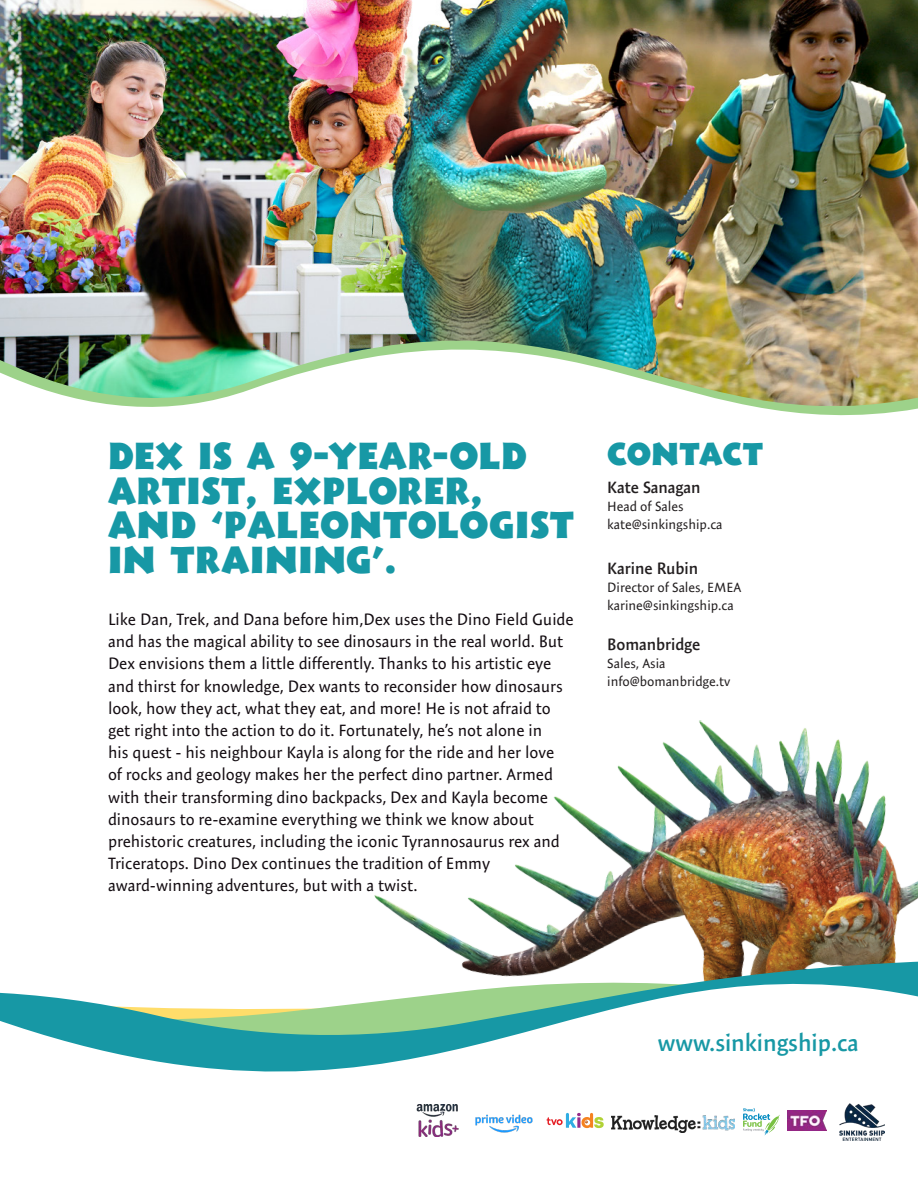
<style>
.page{position:relative;width:918px;height:1188px;background:#fff}
.page>*{position:absolute;margin:0;border:0;box-sizing:border-box;transform-origin:0 0}
.t1{font:900 37.5px/34.5px "Tambor";letter-spacing:.015em;color:#1798a5}
.t2{font:900 31.5px "Tambor";letter-spacing:-.005em;color:#1798a5}
.t3{font:600 24px "Expo Sans Pro";letter-spacing:-.005em;color:#1798a5}
.t4{font:16.5px/22.2px "Expo Sans Pro";letter-spacing:-.005em;color:#130c11}
.t5{font:600 16.5px "Expo Sans Pro";letter-spacing:-.005em;color:#231f20}
.t6{font:13.5px "Expo Sans Pro";letter-spacing:-.005em;color:#231f20}
</style>
<div class="page">
<img style="left:0;top:0;width:918px;height:406px">
<img style="left:374px;top:720px;width:544px;height:201px">
<svg style="left:0;top:921px;width:918px;height:216px"></svg>
<svg style="left:743px;top:1108px;width:37px;height:28px"></svg>
<img style="left:839px;top:1103px;width:46px;height:38px">
<img style="left:414px;top:1105px;width:48px;height:31px">
<img style="left:612px;top:1116px;width:123px;height:17px">
<img style="left:471px;top:1109px;width:67px;height:28px">
<img style="left:788px;top:1110px;width:38px;height:21px">
<svg style="left:547px;top:1113px;width:57px;height:15px"></svg>
<p class="t1" style="left:108px;top:439px;width:468px">DEX IS A 9-YEAR-OLD<br>ARTIST, EXPLORER,<br>AND ‘PALEONTOLOGIST<br>IN TRAINING’.</p>
<p class="t4" style="left:108px;top:608px;width:467px">Like Dan, Trek, and Dana before him,Dex uses the Dino Field Guide and has the magical ability to see dinosaurs in the real world. But Dex envisions them a little differently. Thanks to his artistic eye and thirst for knowledge, Dex wants to reconsider how dinosaurs look, how they act, what they eat, and more! He is not afraid to get right into the action to do it. Fortunately, he’s not alone in<br>his quest - his neighbour Kayla is along for the ride and her love<br>of rocks and geology makes her the perfect dino partner. Armed with their transforming dino backpacks, Dex and Kayla become dinosaurs to re-examine everything we think we know about prehistoric creatures, including the iconic Tyrannosaurus rex and Triceratops. Dino Dex continues the tradition of Emmy award-winning adventures, but with a twist.</p>
<p class="t2" style="left:607px;top:435px;width:157px">CONTACT</p>
<p class="t5" style="left:607px;top:478px;width:95px">Kate Sanagan</p>
<p class="t6" style="left:607px;top:499px;width:78px">Head of Sales</p>
<p class="t6" style="left:607px;top:517px;width:117px">kate@sinkingship.ca</p>
<p class="t5" style="left:607px;top:558px;width:92px">Karine Rubin</p>
<p class="t6" style="left:607px;top:579px;width:136px">Director of Sales, EMEA</p>
<p class="t6" style="left:607px;top:597px;width:128px">karine@sinkingship.ca</p>
<p class="t5" style="left:607px;top:634px;width:95px">Bomanbridge</p>
<p class="t6" style="left:607px;top:655px;width:60px">Sales, Asia</p>
<p class="t6" style="left:607px;top:673px;width:125px">info@bomanbridge.tv</p>
<p class="t3" style="left:658px;top:1028px;width:202px">www.sinkingship.ca</p>
</div>
